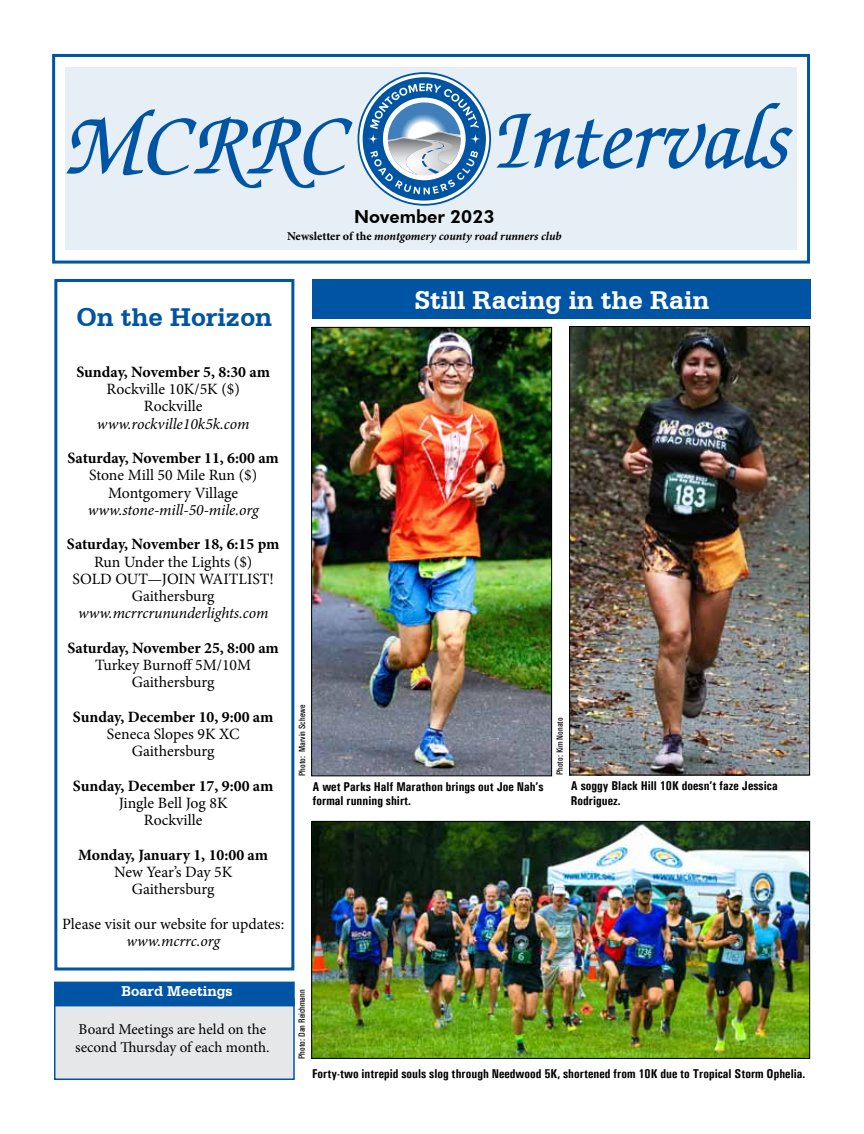
<style>
.page{position:relative;width:864px;height:1134px;background:#fff}
.page>*{position:absolute;margin:0;border:0;box-sizing:border-box;transform-origin:0 0}
.t1{font:90px "Exchequer Script Regular SWFTE";color:#0054a4}
.t2{font:700 27px "Serifa BT";color:#fff}
.t3{font:700 27px "Serifa BT";color:#0054a4}
.t4{font:800 18px "Futura BT";color:#000}
.t5{font:15.75px/17.2px "Minion Pro";color:#000;text-align:center}
.t6{font:700 15.75px "Minion Pro";letter-spacing:-.005em;color:#000}
.t7{font:italic 15.75px "Minion Pro";letter-spacing:-.005em;color:#000}
.t8{font:15px/18px "Minion Pro";letter-spacing:-.005em;color:#000}
.t9{font:700 15px "Serifa BT";color:#fff}
.t10{font:700 12.75px/14.2px "Univers Condensed";color:#000}
.t11{font:italic 700 12px "Minion Pro";letter-spacing:-.005em;color:#000}
.t12{font:italic 800 10.5px "Futura BT";color:#000}
.t13{font:9px "Univers Condensed";color:#000}
.t14{font:800 9px "Futura BT";color:#000}
.s1{font-style:normal}
.s2{font-family:"Univers Condensed";font-weight:400;font-style:italic;font-size:9.75px}
</style>
<div class="page">
<div style="left:65px;top:67px;width:732px;height:183px;background:#e6eef6"></div>
<div style="left:52px;top:54px;width:758px;height:210px;border:3px solid #0054a4"></div>
<svg style="left:358px;top:72px;width:133px;height:134px"></svg>
<svg style="left:359px;top:74px;width:130px;height:130px"></svg>
<div style="left:363px;top:77px;width:123px;height:124px;background:#0054a4;border-radius:50%"></div>
<svg style="left:370px;top:83px;width:109px;height:112px"></svg>
<img style="left:388px;top:102px;width:72px;height:38px">
<svg style="left:366px;top:132px;width:14px;height:14px"></svg>
<svg style="left:469px;top:132px;width:13px;height:14px"></svg>
<div style="left:54px;top:279px;width:240px;height:691px;border:3px solid #0054a4"></div>
<div style="left:54px;top:999px;width:241px;height:81px;background:#e6e7e8;border:2px solid #0054a4"></div>
<div style="left:54px;top:982px;width:241px;height:24px;background:#0054a4"></div>
<div style="left:312px;top:279px;width:498px;height:40px;background:#0054a4"></div>
<img style="left:571px;top:328px;width:237px;height:445px">
<div style="left:569px;top:326px;width:241px;height:449px;border:1px solid #000"></div>
<img style="left:313px;top:823px;width:495px;height:234px">
<div style="left:311px;top:821px;width:499px;height:238px;border:1px solid #000"></div>
<img style="left:313px;top:329px;width:237px;height:445px">
<div style="left:311px;top:327px;width:241px;height:449px;border:1px solid #000"></div>
<h1 class="t1" style="left:69px;top:98px;width:284px">MCRRC</h1>
<h1 class="t1" style="left:495px;top:92px;width:298px">Intervals</h1>
<p class="t4" style="left:354px;top:206px;width:142px">November 2023</p>
<p class="t11" style="left:287px;top:227px;width:276px"><span class="s1">Newsletter of the</span> montgomery county road runners club</p>
<h2 class="t3" style="left:76px;top:300px;width:197px">On the Horizon</h2>
<h2 class="t2" style="left:415px;top:283px;width:296px">Still Racing in the Rain</h2>
<p class="t6" style="left:76px;top:361px;width:195px">Sunday, November 5, 8:30 am</p>
<p class="t5" style="left:107px;top:381px;width:135px">Rockville 10K/5K ($)<br>Rockville</p>
<p class="t7" style="left:97px;top:413px;width:154px">www.rockville10k5k.com</p>
<p class="t6" style="left:68px;top:447px;width:213px">Saturday, November 11, 6:00 am</p>
<p class="t5" style="left:89px;top:467px;width:170px">Stone Mill 50 Mile Run ($)<br>Montgomery Village</p>
<p class="t7" style="left:88px;top:499px;width:172px">www.stone-mill-50-mile.org</p>
<p class="t6" style="left:67px;top:533px;width:214px">Saturday, November 18, 6:15 pm</p>
<p class="t5" style="left:73px;top:553px;width:203px">Run Under the Lights ($)<br>SOLD OUT—JOIN WAITLIST!<br>Gaithersburg</p>
<p class="t7" style="left:78px;top:603px;width:192px">www.mcrrcrununderlights.com</p>
<p class="t6" style="left:68px;top:637px;width:213px">Saturday, November 25, 8:00 am</p>
<p class="t5" style="left:95px;top:657px;width:157px">Turkey Burnoff 5M/10M<br>Gaithersburg</p>
<p class="t6" style="left:73px;top:706px;width:202px">Sunday, December 10, 9:00 am</p>
<p class="t5" style="left:107px;top:726px;width:134px">Seneca Slopes 9K XC<br>Gaithersburg</p>
<p class="t6" style="left:73px;top:775px;width:202px">Sunday, December 17, 9:00 am</p>
<p class="t5" style="left:119px;top:795px;width:110px">Jingle Bell Jog 8K<br>Rockville</p>
<p class="t6" style="left:78px;top:844px;width:191px">Monday, January 1, 10:00 am</p>
<p class="t5" style="left:114px;top:864px;width:120px">New Year’s Day 5K<br>Gaithersburg</p>
<p class="t5" style="left:62px;top:915px;width:224px">Please visit our website for updates:</p>
<p class="t7" style="left:126px;top:930px;width:95px">www.mcrrc.org</p>
<p class="t9" style="left:121px;top:982px;width:113px">Board Meetings</p>
<p class="t8" style="left:75px;top:1020px;width:196px">Board Meetings are held on the second Thursday of each month.</p>
<p class="t13" style="left:297px;top:776px;width:73px;rotate:-90deg">Photo: Marvin Schewe</p>
<p class="t13" style="left:554px;top:775px;width:59px;rotate:-90deg">Photo: Kim Nonato</p>
<p class="t10" style="left:312px;top:779px;width:233px">A wet Parks Half Marathon brings out Joe Nah’s formal running shirt.</p>
<p class="t10" style="left:571px;top:779px;width:208px">A soggy Black Hill 10K doesn’t faze Jessica<br>Rodriguez.</p>
<p class="t13" style="left:297px;top:1059px;width:71px;rotate:-90deg">Photo: Dan Reichmann</p>
<p class="t10" style="left:312px;top:1066px;width:495px">Forty-two intrepid souls slog through Needwood 5K, shortened from 10K due to Tropical Storm Ophelia.</p>
<p class="t12" style="left:401px;top:1070px;width:77px">www.mcrrc.org</p>
<p class="t14" style="left:685px;top:1071px;width:104px">November 2023 <span class="s2">Intervals</span></p>
</div>
